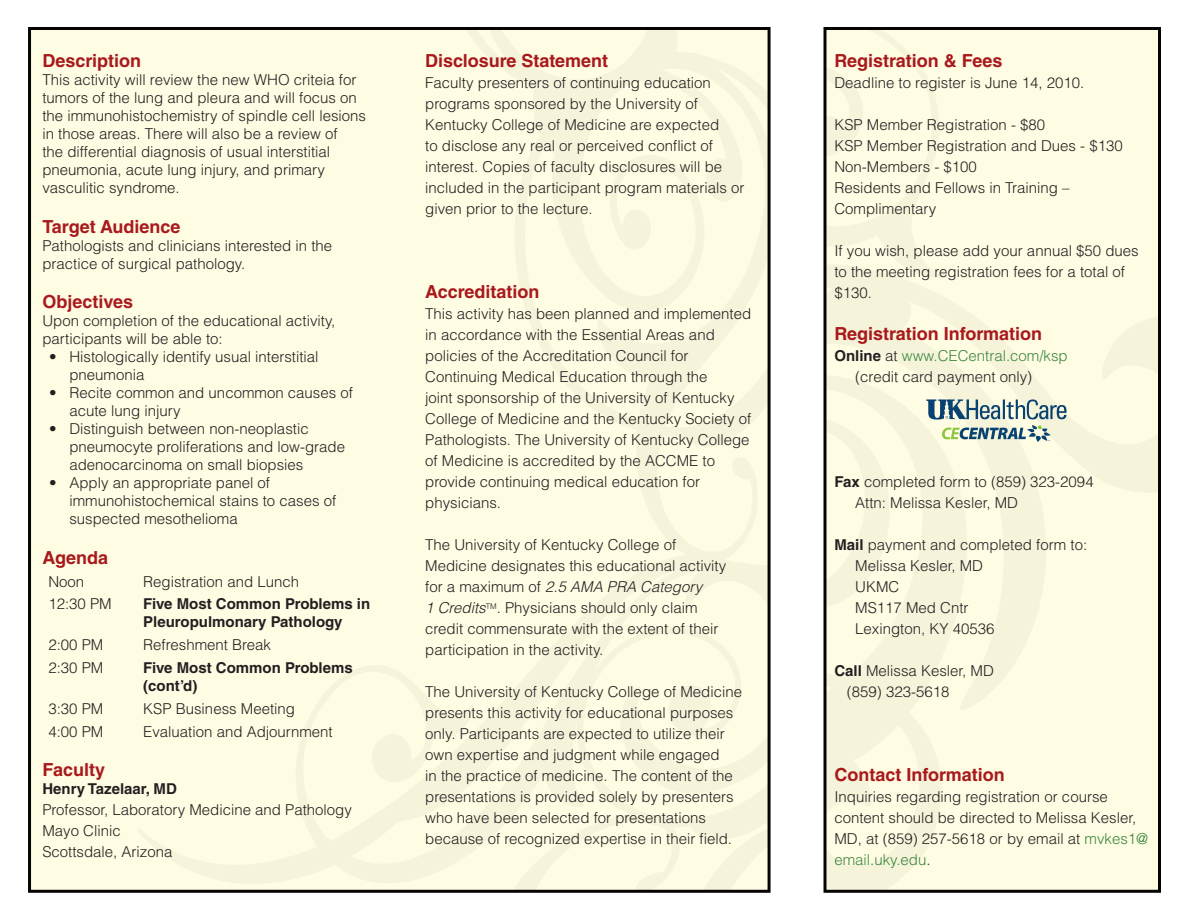
<style>
.page{position:relative;width:1188px;height:918px;background:#fff}
.page>*{position:absolute;margin:0;border:0;box-sizing:border-box;transform-origin:0 0}
.t1{font:700 18px "Helvetica LT Std";color:#a8191c}
.t2{font:700 18px "Helvetica LT Std";color:#a91b1e}
.t3{font:300 15px/21px "Helvetica LT Std";color:#231f20}
.t4{font:700 15px/18px "Helvetica LT Std";color:#231f20}
.t5{font:300 15px "Helvetica LT Std";color:#3b873d}
.s1{font-style:italic}
.s2{font-weight:700;color:#231f20}
.s3{color:#231f20}
.s4{font-weight:700}
.s5{color:#3b873d}
</style>
<div class="page">
<div style="left:30px;top:28px;width:739px;height:863px;background:#fffce4"></div>
<svg style="left:828px;top:31px;width:329px;height:858px;fill:#fffce4"></svg>
<div style="left:824px;top:27px;width:337px;height:866px;border:3px solid #040503"></div>
<svg style="left:926px;top:399px;width:141px;height:43px"></svg>
<p class="t1" style="left:42px;top:50px;width:100px">Description</p>
<p class="t3" style="left:42px;top:71px;width:325px;line-height:18px">This activity will review the new WHO criteia for tumors of the lung and pleura and will focus on the immunohistochemistry of spindle cell lesions in those areas. There will also be a review of<br>the differential diagnosis of usual interstitial pneumonia, acute lung injury, and primary vasculitic syndrome.</p>
<p class="t1" style="left:42px;top:215px;width:140px">Target Audience</p>
<p class="t3" style="left:42px;top:236px;width:291px;line-height:18px">Pathologists and clinicians interested in the practice of surgical pathology.</p>
<p class="t2" style="left:42px;top:291px;width:92px">Objectives</p>
<p class="t3" style="left:42px;top:312px;width:294px;line-height:18px">Upon completion of the educational activity, participants will be able to:</p>
<p class="t3" style="left:69px;top:348px;width:251px;line-height:18px;text-indent:-20px">• Histologically identify usual interstitial pneumonia</p>
<p class="t3" style="left:69px;top:384px;width:285px;line-height:18px;text-indent:-20px">• Recite common and uncommon causes of acute lung injury</p>
<p class="t3" style="left:69px;top:420px;width:277px;line-height:18px;text-indent:-20px">• Distinguish between non-neoplastic pneumocyte proliferations and low-grade adenocarcinoma on small biopsies</p>
<p class="t3" style="left:69px;top:474px;width:268px;line-height:18px;text-indent:-20px">• Apply an appropriate panel of immunohistochemical stains to cases of suspected mesothelioma</p>
<p class="t1" style="left:42px;top:547px;width:67px">Agenda</p>
<p class="t3" style="left:48px;top:571px;width:37px">Noon</p>
<p class="t3" style="left:143px;top:571px;width:157px">Registration and Lunch</p>
<p class="t3" style="left:48px;top:594px;width:65px">12:30 PM</p>
<p class="t4" style="left:143px;top:595px;width:228px">Five Most Common Problems in<br>Pleuropulmonary Pathology</p>
<p class="t3" style="left:48px;top:634px;width:57px">2:00 PM</p>
<p class="t3" style="left:143px;top:634px;width:129px">Refreshment Break</p>
<p class="t3" style="left:48px;top:657px;width:57px">2:30 PM</p>
<p class="t4" style="left:143px;top:659px;width:211px">Five Most Common Problems (cont’d)</p>
<p class="t3" style="left:48px;top:698px;width:57px">3:30 PM</p>
<p class="t3" style="left:143px;top:698px;width:153px">KSP Business Meeting</p>
<p class="t3" style="left:48px;top:721px;width:57px">4:00 PM</p>
<p class="t3" style="left:143px;top:721px;width:191px">Evaluation and Adjournment</p>
<p class="t1" style="left:42px;top:759px;width:64px">Faculty</p>
<p class="t4" style="left:42px;top:780px;width:136px">Henry Tazelaar, MD</p>
<p class="t3" style="left:42px;top:799px;width:311px">Professor, Laboratory Medicine and Pathology</p>
<p class="t3" style="left:42px;top:820px;width:80px">Mayo Clinic</p>
<p class="t3" style="left:42px;top:841px;width:132px">Scottsdale, Arizona</p>
<p class="t1" style="left:425px;top:50px;width:185px">Disclosure Statement</p>
<p class="t3" style="left:425px;top:72px;width:321px">Faculty presenters of continuing education programs sponsored by the University of Kentucky College of Medicine are expected<br>to disclose any real or perceived conflict of interest. Copies of faculty disclosures will be included in the participant program materials or given prior to the lecture.</p>
<p class="t1" style="left:425px;top:281px;width:116px">Accreditation</p>
<p class="t3" style="left:425px;top:303px;width:327px">This activity has been planned and implemented in accordance with the Essential Areas and policies of the Accreditation Council for Continuing Medical Education through the<br>joint sponsorship of the University of Kentucky College of Medicine and the Kentucky Society of Pathologists. The University of Kentucky College of Medicine is accredited by the ACCME to provide continuing medical education for physicians.</p>
<p class="t3" style="left:425px;top:534px;width:302px">The University of Kentucky College of Medicine designates this educational activity for a maximum of <span class="s1">2.5 AMA PRA Category<br>1 Credits</span><sup>TM</sup>. Physicians should only claim credit commensurate with the extent of their participation in the activity.</p>
<p class="t3" style="left:425px;top:681px;width:318px">The University of Kentucky College of Medicine presents this activity for educational purposes only. Participants are expected to utilize their own expertise and judgment while engaged<br>in the practice of medicine. The content of the presentations is provided solely by presenters who have been selected for presentations because of recognized expertise in their field.</p>
<p class="t1" style="left:834px;top:50px;width:169px">Registration &amp; Fees</p>
<p class="t3" style="left:834px;top:72px;width:251px">Deadline to register is June 14, 2010.</p>
<p class="t3" style="left:834px;top:114px;width:212px">KSP Member Registration - $80</p>
<p class="t3" style="left:834px;top:135px;width:290px">KSP Member Registration and Dues - $130</p>
<p class="t3" style="left:834px;top:156px;width:144px">Non-Members - $100</p>
<p class="t3" style="left:834px;top:177px;width:237px">Residents and Fellows in Training –<br>Complimentary</p>
<p class="t3" style="left:834px;top:240px;width:306px">If you wish, please add your annual $50 dues</p>
<p class="t3" style="left:834px;top:261px;width:292px">to the meeting registration fees for a total of</p>
<p class="t3" style="left:834px;top:282px;width:39px">$130.</p>
<p class="t1" style="left:834px;top:323px;width:209px">Registration Information</p>
<p class="t5" style="left:834px;top:346px;width:235px"><span class="s2">Online</span> <span class="s3">at</span> www.CECentral.com/ksp</p>
<p class="t3" style="left:855px;top:366px;width:178px">(credit card payment only)</p>
<p class="t3" style="left:834px;top:471px;width:261px"><span class="s4">Fax</span> completed form to (859) 323-2094</p>
<p class="t3" style="left:855px;top:492px;width:164px">Attn: Melissa Kesler, MD</p>
<p class="t3" style="left:834px;top:534px;width:254px"><span class="s4">Mail</span> payment and completed form to:</p>
<p class="t3" style="left:855px;top:555px;width:129px">Melissa Kesler, MD</p>
<p class="t3" style="left:855px;top:576px;width:46px">UKMC</p>
<p class="t3" style="left:855px;top:597px;width:115px">MS117 Med Cntr</p>
<p class="t3" style="left:855px;top:618px;width:141px">Lexington, KY 40536</p>
<p class="t3" style="left:834px;top:660px;width:161px"><span class="s4">Call</span> Melissa Kesler, MD</p>
<p class="t3" style="left:847px;top:681px;width:104px">(859) 323-5618</p>
<p class="t1" style="left:834px;top:764px;width:172px">Contact Information</p>
<p class="t3" style="left:834px;top:786px;width:315px">Inquiries regarding registration or course content should be directed to Melissa Kesler, MD, at (859) 257-5618 or by email at <span class="s5">mvkes1@ email.uky.edu</span>.</p>
</div>
